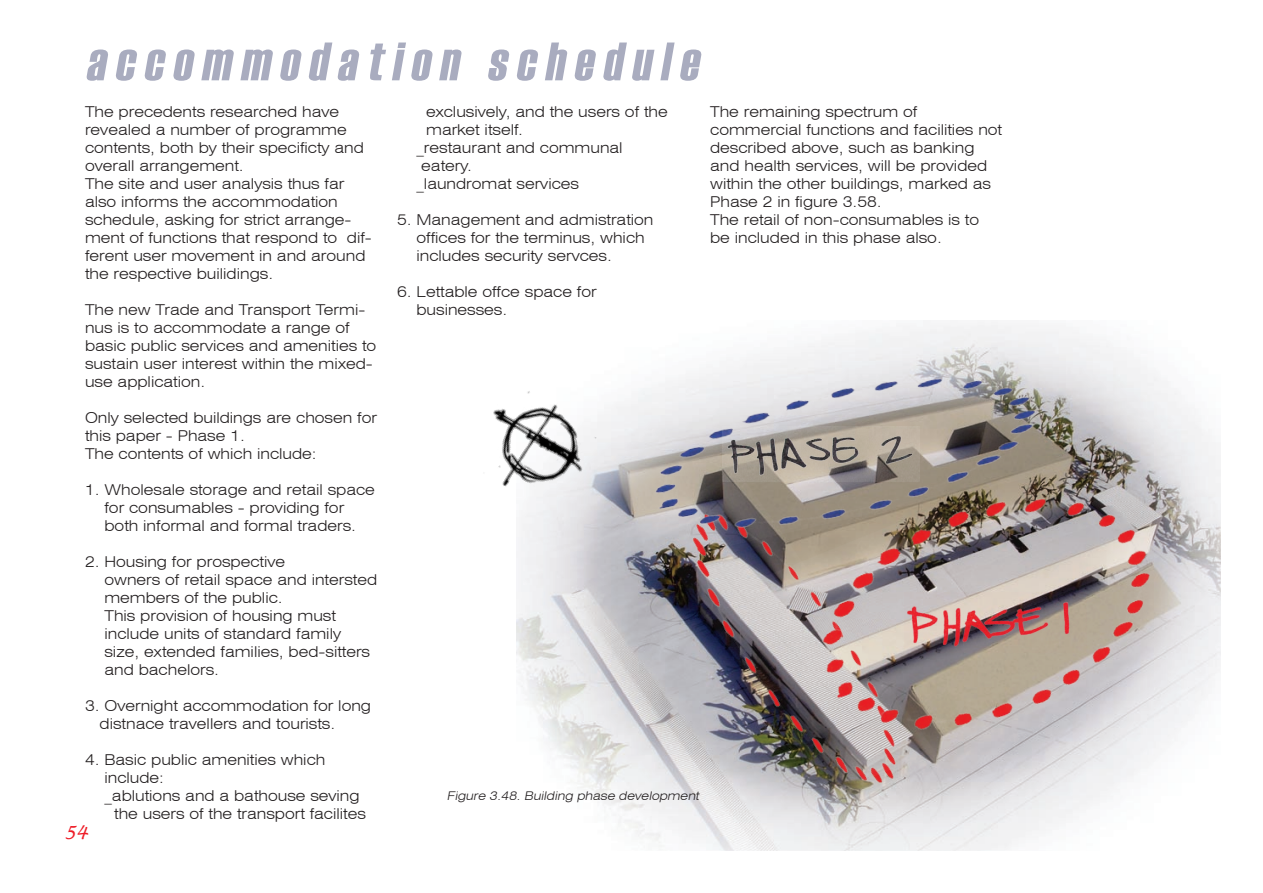
<style>
.page{position:relative;width:1263px;height:893px;background:#fff}
.page>*{position:absolute;margin:0;border:0;box-sizing:border-box;transform-origin:0 0}
.t1{font:italic 54px "Haettenschweiler";color:#a9acbf}
.t2{font:italic 18px "Lucida Handwriting";color:#ee1c27}
.t3{font:300 expanded 15px/18px "Swiss 721 BT";color:#231f20}
.t4{font:italic 300 expanded 12px "Swiss 721 BT";color:#231f20}
</style>
<div class="page">
<img style="left:516px;top:521px;width:70px;height:267px">
<img style="left:586px;top:611px;width:98px;height:232px">
<img style="left:684px;top:401px;width:537px;height:450px">
<img style="left:534px;top:322px;width:644px;height:289px">
<img style="left:493px;top:368px;width:117px;height:153px">
<img style="left:723px;top:427px;width:196px;height:55px">
<img style="left:904px;top:592px;width:182px;height:60px">
<p class="t1" style="left:85px;top:25px;width:627px">accom m odation schedule</p>
<p class="t3" style="left:85px;top:103px;width:280px">The precedents researched have revealed a number of programme contents, both by their specificty and overall arrangement.</p>
<p class="t3" style="left:85px;top:175px;width:288px">The site and user analysis thus far also informs the accommodation schedule, asking for strict arrange&shy;ment of functions that respond to dif&shy;ferent user movement in and around the respective builidings.</p>
<p class="t3" style="left:85px;top:301px;width:293px">The new Trade and Transport Termi&shy;nus is to accommodate a range of basic public services and amenities to sustain user interest within the mixed&shy;use application.</p>
<p class="t3" style="left:85px;top:409px;width:293px">Only selected buildings are chosen for this paper - Phase 1.</p>
<p class="t3" style="left:85px;top:445px;width:233px">The contents of which include:</p>
<p class="t3" style="left:85px;top:481px;width:291px">1. Wholesale storage and retail space</p>
<p class="t3" style="left:104px;top:499px;width:253px">for consumables - providing for both informal and formal traders.</p>
<p class="t3" style="left:104px;top:553px;width:274px;text-indent:-19px">2. Housing for prospective<br>owners of retail space and intersted members of the public.</p>
<p class="t3" style="left:104px;top:607px;width:267px">This provision of housing must include units of standard family size, extended families, bed-sitters and bachelors.</p>
<p class="t3" style="left:100px;top:697px;width:273px;text-indent:-15px">3. Overnight accommodation for long distnace travellers and tourists.</p>
<p class="t3" style="left:104px;top:751px;width:222px;text-indent:-19px">4. Basic public amenities which include:</p>
<p class="t3" style="left:114px;top:787px;width:253px;text-indent:-10px">_ablutions and a bathouse seving the users of the transport facilites</p>
<p class="t2" style="left:63px;top:822px;width:26px">54</p>
<p class="t3" style="left:426px;top:103px;width:243px">exclusively, and the users of the market itself.</p>
<p class="t3" style="left:421px;top:139px;width:203px;text-indent:-5px">_restaurant and communal eatery.</p>
<p class="t3" style="left:416px;top:175px;width:164px">_laundromat services</p>
<p class="t3" style="left:416px;top:211px;width:239px;text-indent:-19px">5. Management and admistration offices for the terminus, which includes security servces.</p>
<p class="t3" style="left:416px;top:283px;width:182px;text-indent:-19px">6. Lettable offce space for businesses.</p>
<p class="t3" style="left:710px;top:103px;width:293px">The remaining spectrum of commercial functions and facilities not described above, such as banking and health services, will be provided within the other buildings, marked as Phase 2 in figure 3.58.</p>
<p class="t3" style="left:710px;top:211px;width:270px">The retail of non-consumables is to be included in this phase also.</p>
<p class="t4" style="left:447px;top:789px;width:256px">Figure 3.48. Building phase development</p>
</div>
